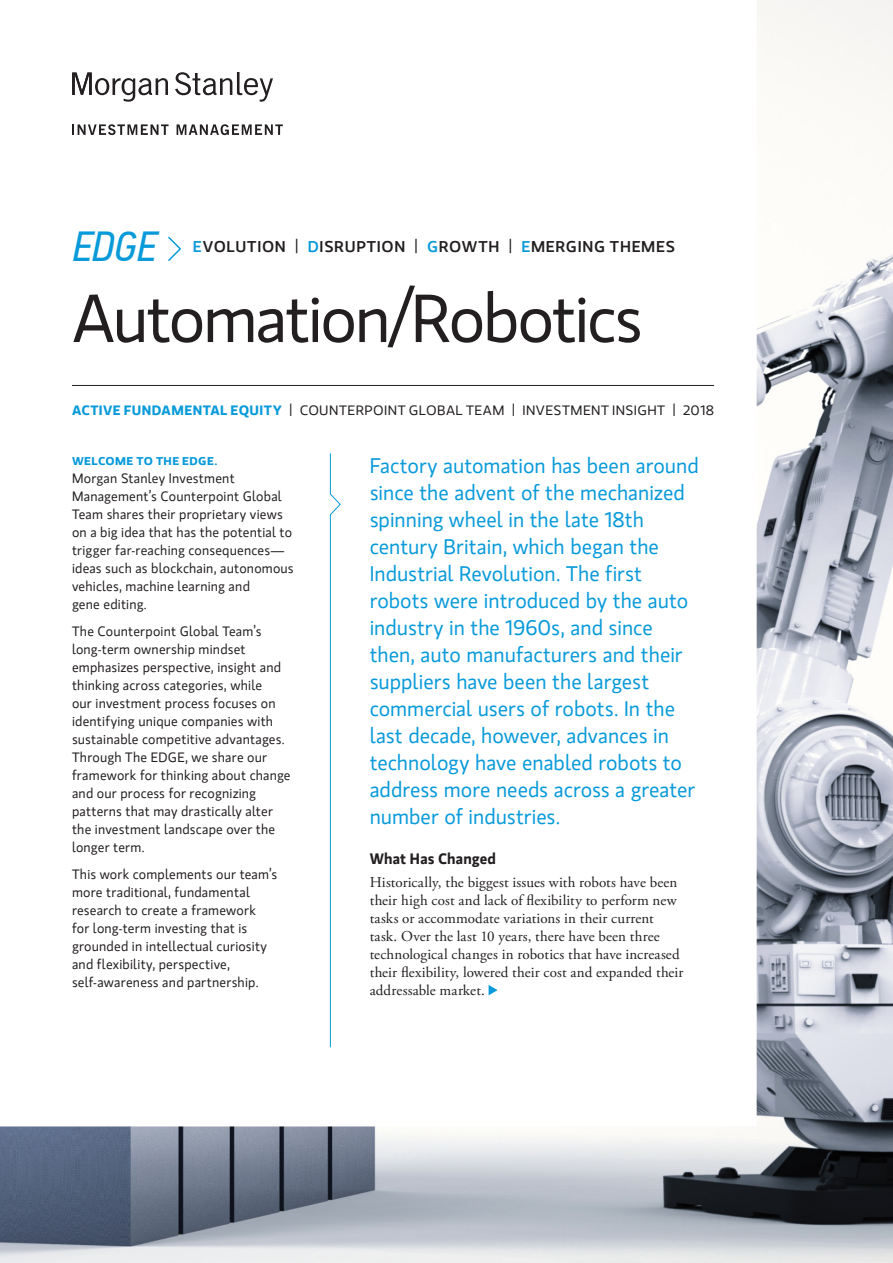
<style>
.page{position:relative;width:893px;height:1263px;background:#fff}
.page>*{position:absolute;margin:0;border:0;box-sizing:border-box;transform-origin:0 0}
.Title__48{font:67.5px "MS Gloriola II Std";letter-spacing:-.035em;color:#231f20}
.Title__48-2{font:italic 42px "PF Din Text Cond Pro";color:#089ad9;scale:1.05 1}
.Intro_G_14_Light_Blu{font:21px/27px "MS Gloriola II Std";color:#089ad9}
.Title__48-3{font:500 15.6px "MS Gloriola II Std";letter-spacing:.04em;color:#231f20;scale:1.05 1}
.Body_1st{font:15px/18px "Adobe Garamond Pro";letter-spacing:.01em;color:#231f20}
.Body_Head{font:700 15px "MS Gloriola II Std";letter-spacing:.01em;color:#231f20}
.Body__G-Reg__1st{font:13.5px/18px "MS Gloriola II Std";letter-spacing:.015em;color:#231f20}
.Business_Capability{font:13.5px "MS Gloriola II Std";letter-spacing:.035em;color:#231f20;scale:1.05 1}
.Body__G-Reg__1st-2{font:700 11.25px "MS Gloriola II Std";letter-spacing:.035em;color:#089ad9;scale:1.1 1}
.s1{color:#089ad9}
.s2{font-weight:400}
.s3{font-weight:700;color:#089ad9}
</style>
<div class="page">
<img style="left:0;top:0;width:893px;height:1263px">
<svg style="left:175px;top:72px;width:98px;height:30px"></svg>
<svg style="left:72px;top:73px;width:96px;height:29px"></svg>
<svg style="left:72px;top:124px;width:97px;height:11px"></svg>
<svg style="left:177px;top:124px;width:106px;height:11px"></svg>
<svg style="left:330px;top:453px;width:11px;height:595px"></svg>
<svg style="left:489px;top:985px;width:9px;height:10px"></svg>
<hr style="left:72px;top:385px;width:642px;height:1px;background:#231f20">
<svg style="left:167px;top:235px;width:15px;height:27px"></svg>
<p class="Title__48-2" style="left:72px;top:222px;width:82px">EDGE</p>
<p class="Title__48-3" style="left:193px;top:236px;width:461px"><span class="s1">E</span>VOLUTION <span class="s2">|</span> <span class="s1">D</span>ISRUPTION <span class="s2">|</span> <span class="s1">G</span>ROWTH <span class="s2">|</span> <span class="s1">E</span>MERGING THEMES</p>
<p class="Title__48" style="left:72px;top:273px;width:573px">Automation/Robotics</p>
<p class="Business_Capability" style="left:72px;top:401px;width:613px"><span class="s3">ACTIVE FUNDAMENTAL EQUITY</span> | COUNTERPOINT GLOBAL TEAM | INVESTMENT INSIGHT | 2018</p>
<p class="Body__G-Reg__1st-2" style="left:72px;top:453px;width:134px">WELCOME TO THE EDGE.</p>
<p class="Body__G-Reg__1st" style="left:72px;top:469px;width:223px">Morgan Stanley Investment<br>Management’s Counterpoint Global<br>Team shares their proprietary views on a big idea that has the potential to trigger far-reaching consequences— ideas such as blockchain, autonomous vehicles, machine learning and<br>gene editing.</p>
<p class="Body__G-Reg__1st" style="left:72px;top:622px;width:220px">The Counterpoint Global Team’s long-term ownership mindset emphasizes perspective, insight and thinking across categories, while<br>our investment process focuses on identifying unique companies with sustainable competitive advantages.<br>Through The EDGE, we share our framework for thinking about change and our process for recognizing patterns that may drastically alter the investment landscape over the longer term.</p>
<p class="Body__G-Reg__1st" style="left:72px;top:865px;width:207px">This work complements our team’s more traditional, fundamental research to create a framework<br>for long-term investing that is grounded in intellectual curiosity and flexibility, perspective, self-awareness and partnership.</p>
<p class="Intro_G_14_Light_Blu" style="left:370px;top:451px;width:331px">Factory automation has been around since the advent of the mechanized spinning wheel in the late 18th century Britain, which began the<br>Industrial Revolution. The first robots were introduced by the auto industry in the 1960s, and since then, auto manufacturers and their suppliers have been the largest commercial users of robots. In the last decade, however, advances in technology have enabled robots to address more needs across a greater number of industries.</p>
<p class="Body_Head" style="left:370px;top:848px;width:128px">What Has Changed</p>
<p class="Body_1st" style="left:370px;top:873px;width:315px">Historically, the biggest issues with robots have been their high cost and lack of flexibility to perform new tasks or accommodate variations in their current task. Over the last 10 years, there have been three technological changes in robotics that have increased their flexibility, lowered their cost and expanded their addressable market.</p>
</div>
